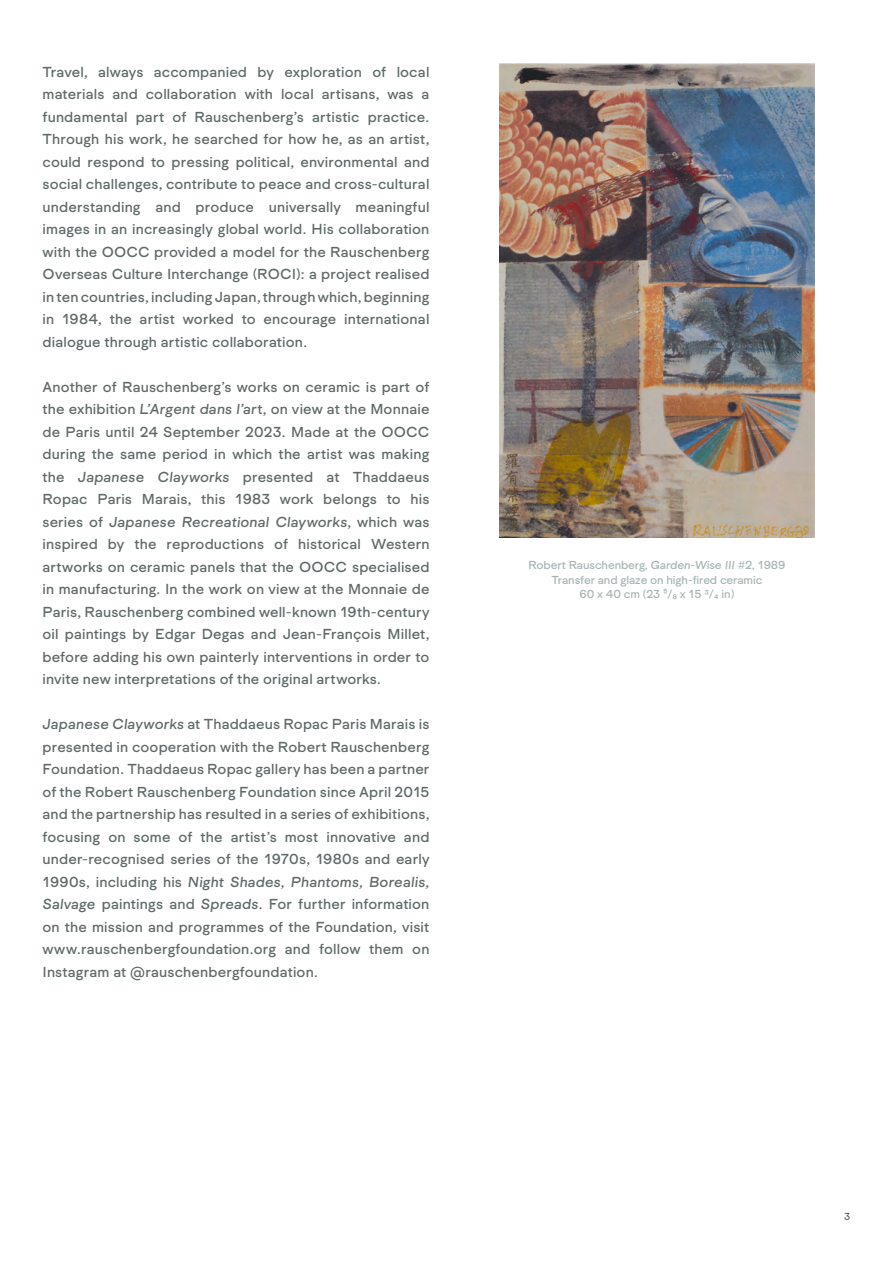
<style>
.page{position:relative;width:893px;height:1263px;background:#fff}
.page>*{position:absolute;margin:0;border:0;box-sizing:border-box;transform-origin:0 0}
.t1{font:15px/22.5px "Formale Grotesque N3";letter-spacing:.01em;color:#606969;text-align:justify}
.t2{font:15px "Formale Grotesque N3 It";letter-spacing:.01em;color:#606969}
.t3{font:12px/14.4px "Formale Grotesque N3";letter-spacing:-.01em;color:#a9b5b5;text-align:center}
.t4{font:10.5px "Formale Grotesque N3";color:#606969}
.s1{font-family:"Formale Grotesque N3 It"}
.s2{font-family:"Formale Grotesque N3"}
</style>
<div class="page">
<img style="left:499px;top:64px;width:316px;height:474px">
<p class="t1" style="left:43px;top:60px;width:388px">Travel, always accompanied by exploration of local materials and collaboration with local artisans, was a fundamental part of Rauschenberg’s artistic practice.<br>Through his work, he searched for how he, as an artist, could respond to pressing political, environmental and social challenges, contribute to peace and cross-cultural understanding and produce universally meaningful images in an increasingly global world. His collaboration with the OOCC provided a model for the Rauschenberg Overseas Culture Interchange (ROCI): a project realised in ten countries, including Japan, through which, beginning in 1984, the artist worked to encourage international dialogue through artistic collaboration.</p>
<p class="t1" style="left:43px;top:375px;width:388px">Another of Rauschenberg’s works on ceramic is part of the exhibition <span class="s1">L’Argent dans l’ar</span>t, on view at the Monnaie de Paris until 24 September 2023. Made at the OOCC during the same period in which the artist was making the <span class="s1">Japanese Clayworks</span> presented at Thaddaeus Ropac Paris Marais, this 1983 work belongs to his</p>
<p class="t2" style="left:43px;top:513px;width:388px"><span class="s2">series of</span> Japanese Recreational Clayworks<span class="s2">, which was</span></p>
<p class="t1" style="left:43px;top:533px;width:388px">inspired by the reproductions of historical Western artworks on ceramic panels that the OOCC specialised in manufacturing. In the work on view at the Monnaie de Paris, Rauschenberg combined well-known 19th-century oil paintings by Edgar Degas and Jean-François Millet, before adding his own painterly interventions in order to invite new interpretations of the original artworks.</p>
<p class="t1" style="left:43px;top:713px;width:388px"><span class="s1">Japanese Clayworks</span> at Thaddaeus Ropac Paris Marais is presented in cooperation with the Robert Rauschenberg Foundation. Thaddaeus Ropac gallery has been a partner of the Robert Rauschenberg Foundation since April 2015 and the partnership has resulted in a series of exhibitions, focusing on some of the artist’s most innovative and under-recognised series of the 1970s, 1980s and early</p>
<p class="t2" style="left:43px;top:873px;width:388px"><span class="s2">1990s, including his</span> Night Shades, Phantoms, Borealis,</p>
<p class="t1" style="left:42px;top:893px;width:388px"><span class="s1">Salvage</span> paintings and <span class="s1">Spreads</span>. For further information on the mission and programmes of the Foundation, visit www.rauschenbergfoundation.org and follow them on Instagram at @rauschenbergfoundation.</p>
<p class="t3" style="left:529px;top:558px;width:258px">Robert Rauschenberg, <span class="s1">Garden-Wise III #2</span>, 1989<br>Transfer and glaze on high-fired ceramic<br>60 x 40 cm (23 5/8 x 15 3/4 in)</p>
<p class="t4" style="left:844px;top:1211px;width:8px">3</p>
</div>
